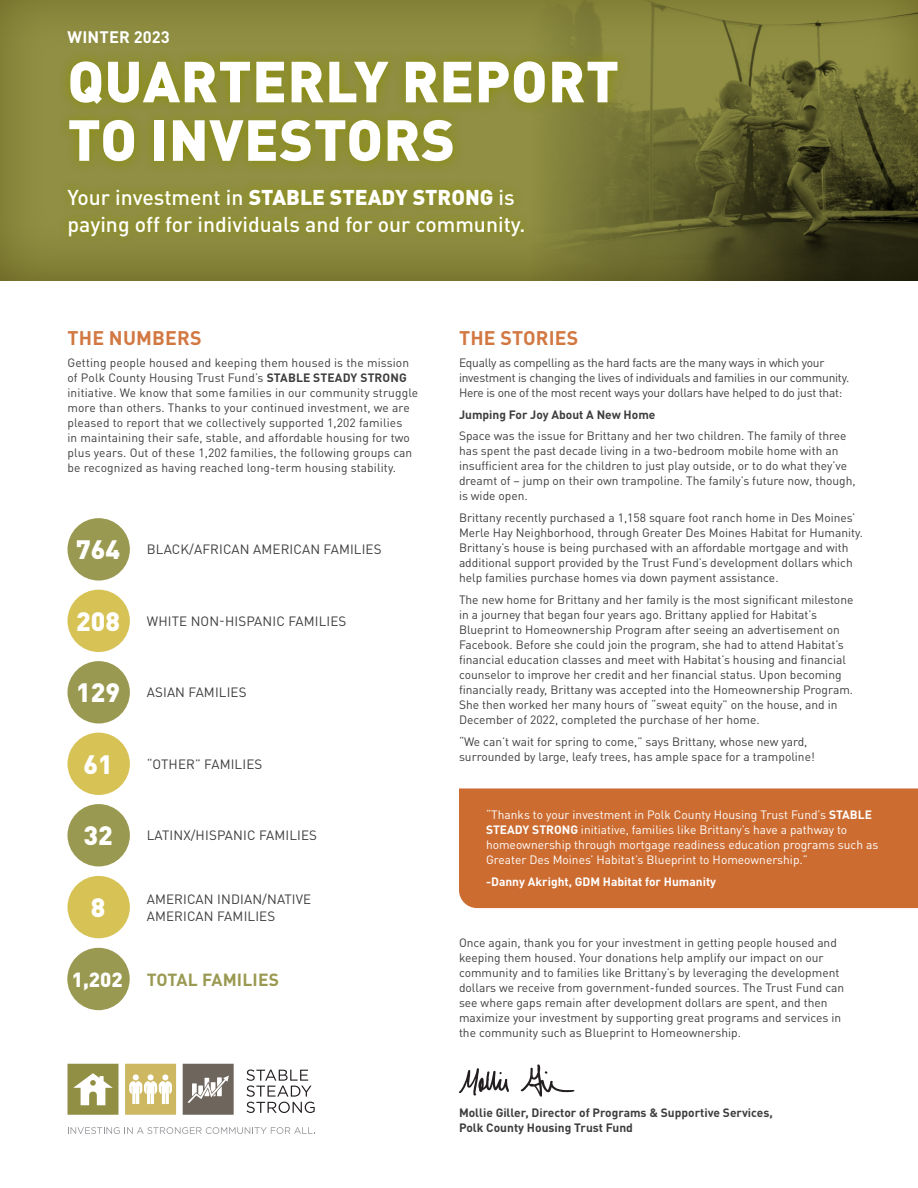
<style>
.page{position:relative;width:918px;height:1188px;background:#fff}
.page>*{position:absolute;margin:0;border:0;box-sizing:border-box;transform-origin:0 0}
.t1{font:900 57px/58.5px "DIN Pro";letter-spacing:.01em;color:#fff}
.t2{font:900 26.25px "DIN Pro";color:#fff}
.t3{font:500 21.15px/26.8px "DIN Pro";color:#fff}
.t4{font:900 20.25px "DIN Pro";color:#fff}
.t5{font:700 19.5px "DIN Pro";letter-spacing:.01em;color:#d27842}
.t6{font:700 17.4px "DIN Pro";letter-spacing:.01em;color:#9a9951}
.t7{font:700 16.5px "DIN Pro";letter-spacing:.01em;color:#fff}
.t8{font:13.35px/17.1px "DIN Pro";letter-spacing:.01em;color:#3e3e3f}
.t9{font:12px/15px "DIN Pro";color:#3e3e3f}
.t10{font:12px/15px "DIN Pro";color:#fff}
.t11{font:12px/15px "DIN Pro";letter-spacing:-.02em;color:#3e3e3f}
.t12{font:700 12px "DIN Pro";color:#3e3e3f}
.t13{font:700 12px "DIN Pro";color:#fff}
.s1{font-weight:900}
.s2{font-weight:700}
</style>
<div class="page">
<div style="left:0;top:0;width:918px;height:282px;background:#908233;opacity:.75"></div>
<svg style="left:58px;top:50px;width:571px;height:123px;background:#8b8c2f"></svg>
<svg style="left:60px;top:180px;width:473px;height:65px;background:#8d8d37"></svg>
<div style="left:67px;top:518px;width:63px;height:63px;background:#9a9951;border-radius:50%"></div>
<div style="left:67px;top:590px;width:63px;height:62px;background:#d7c355;border-radius:50%"></div>
<div style="left:459px;top:788px;width:459px;height:120px;background:#cd6c31"></div>
<svg style="left:521px;top:1064px;width:54px;height:33px"></svg>
<svg style="left:459px;top:1068px;width:50px;height:28px"></svg>
<svg style="left:246px;top:1070px;width:69px;height:43px"></svg>
<svg style="left:183px;top:1064px;width:51px;height:51px;background:#847d76"></svg>
<svg style="left:68px;top:1064px;width:50px;height:51px"></svg>
<svg style="left:125px;top:1064px;width:51px;height:51px"></svg>
<svg style="left:68px;top:1127px;width:247px;height:7px"></svg>
<div style="left:67px;top:661px;width:63px;height:63px;background:#9a9951;border-radius:50%"></div>
<div style="left:67px;top:733px;width:63px;height:62px;background:#d7c355;border-radius:50%"></div>
<div style="left:67px;top:804px;width:63px;height:62px;background:#9a9951;border-radius:50%"></div>
<div style="left:67px;top:876px;width:63px;height:62px;background:#d7c355;border-radius:50%"></div>
<div style="left:59px;top:21px;width:119px;height:31px;background:#908f43"></div>
<div style="left:67px;top:948px;width:63px;height:62px;background:#9a9951;border-radius:50%"></div>
<p class="t7" style="left:68px;top:26px;width:104px">WINTER 2023</p>
<p class="t1" style="left:68px;top:50px;width:553px">QUARTERLY REPORT<br>TO INVESTORS</p>
<p class="t3" style="left:68px;top:183px;width:459px">Your investment in <span class="s1">STABLE STEADY STRONG</span> is paying off for individuals and for our community.</p>
<p class="t5" style="left:68px;top:325px;width:136px">THE NUMBERS</p>
<p class="t9" style="left:68px;top:354px;width:352px">Getting people housed and keeping them housed is the mission of Polk County Housing Trust Fund’s <span class="s2">STABLE STEADY STRONG </span>initiative. We know that some families in our community struggle more than others. Thanks to your continued investment, we are pleased to report that we collectively supported 1,202 families<br>in maintaining their safe, stable, and affordable housing for two plus years. Out of these 1,202 families, the following groups can be recognized as having reached long-term housing stability.</p>
<p class="t2" style="left:76px;top:532px;width:45px">764</p>
<p class="t8" style="left:147px;top:541px;width:236px">BLACK/AFRICAN AMERICAN FAMILIES</p>
<p class="t2" style="left:76px;top:604px;width:45px">208</p>
<p class="t8" style="left:147px;top:612px;width:201px">WHITE NON-HISPANIC FAMILIES</p>
<p class="t2" style="left:76px;top:675px;width:45px">129</p>
<p class="t8" style="left:147px;top:684px;width:101px">ASIAN FAMILIES</p>
<p class="t2" style="left:84px;top:747px;width:31px">61</p>
<p class="t8" style="left:147px;top:755px;width:117px">“OTHER” FAMILIES</p>
<p class="t2" style="left:84px;top:818px;width:31px">32</p>
<p class="t8" style="left:147px;top:826px;width:172px">LATINX/HISPANIC FAMILIES</p>
<p class="t2" style="left:91px;top:890px;width:16px">8</p>
<p class="t8" style="left:147px;top:890px;width:166px">AMERICAN INDIAN/NATIVE<br>AMERICAN FAMILIES</p>
<p class="t4" style="left:72px;top:966px;width:52px">1,202</p>
<p class="t6" style="left:147px;top:968px;width:134px">TOTAL FAMILIES</p>
<p class="t5" style="left:459px;top:325px;width:121px">THE STORIES</p>
<p class="t11" style="left:459px;top:354px;width:392px">Equally as compelling as the hard facts are the many ways in which your investment is changing the lives of individuals and families in our community.<br>Here is one of the most recent ways your dollars have helped to do just that:</p>
<p class="t12" style="left:459px;top:406px;width:198px">Jumping For Joy About A New Home</p>
<p class="t9" style="left:459px;top:428px;width:398px">Space was the issue for Brittany and her two children. The family of three has spent the past decade living in a two-bedroom mobile home with an insufficient area for the children to just play outside, or to do what they’ve dreamt of – jump on their own trampoline. The family’s future now, though, is wide open.</p>
<p class="t9" style="left:459px;top:510px;width:405px">Brittany recently purchased a 1,158 square foot ranch home in Des Moines’ Merle Hay Neighborhood, through Greater Des Moines Habitat for Humanity.<br>Brittany’s house is being purchased with an affordable mortgage and with additional support provided by the Trust Fund’s development dollars which help families purchase homes via down payment assistance.</p>
<p class="t9" style="left:459px;top:591px;width:396px">The new home for Brittany and her family is the most significant milestone in a journey that began four years ago. Brittany applied for Habitat’s Blueprint to Homeownership Program after seeing an advertisement on Facebook. Before she could join the program, she had to attend Habitat’s financial education classes and meet with Habitat’s housing and financial counselor to improve her credit and her financial status. Upon becoming financially ready, Brittany was accepted into the Homeownership Program.<br>She then worked her many hours of “sweat equity” on the house, and in December of 2022, completed the purchase of her home.</p>
<p class="t9" style="left:459px;top:733px;width:357px">“We can’t wait for spring to come,” says Brittany, whose new yard, surrounded by large, leafy trees, has ample space for a trampoline!</p>
<p class="t10" style="left:486px;top:807px;width:394px">“Thanks to your investment in Polk County Housing Trust Fund’s <span class="s2">STABLE STEADY STRONG</span> initiative, families like Brittany’s have a pathway to homeownership through mortgage readiness education programs such as Greater Des Moines’ Habitat’s Blueprint to Homeownership.”</p>
<p class="t13" style="left:486px;top:874px;width:232px">-Danny Akright, GDM Habitat for Humanity</p>
<p class="t9" style="left:459px;top:935px;width:387px">Once again, thank you for your investment in getting people housed and keeping them housed. Your donations help amplify our impact on our community and to families like Brittany’s by leveraging the development dollars we receive from government-funded sources. The Trust Fund can see where gaps remain after development dollars are spent, and then maximize your investment by supporting great programs and services in the community such as Blueprint to Homeownership.</p>
<p class="t12" style="left:459px;top:1104px;width:315px">Mollie Giller, Director of Programs &amp; Supportive Services,</p>
<p class="t12" style="left:459px;top:1119px;width:176px">Polk County Housing Trust Fund</p>
</div>
